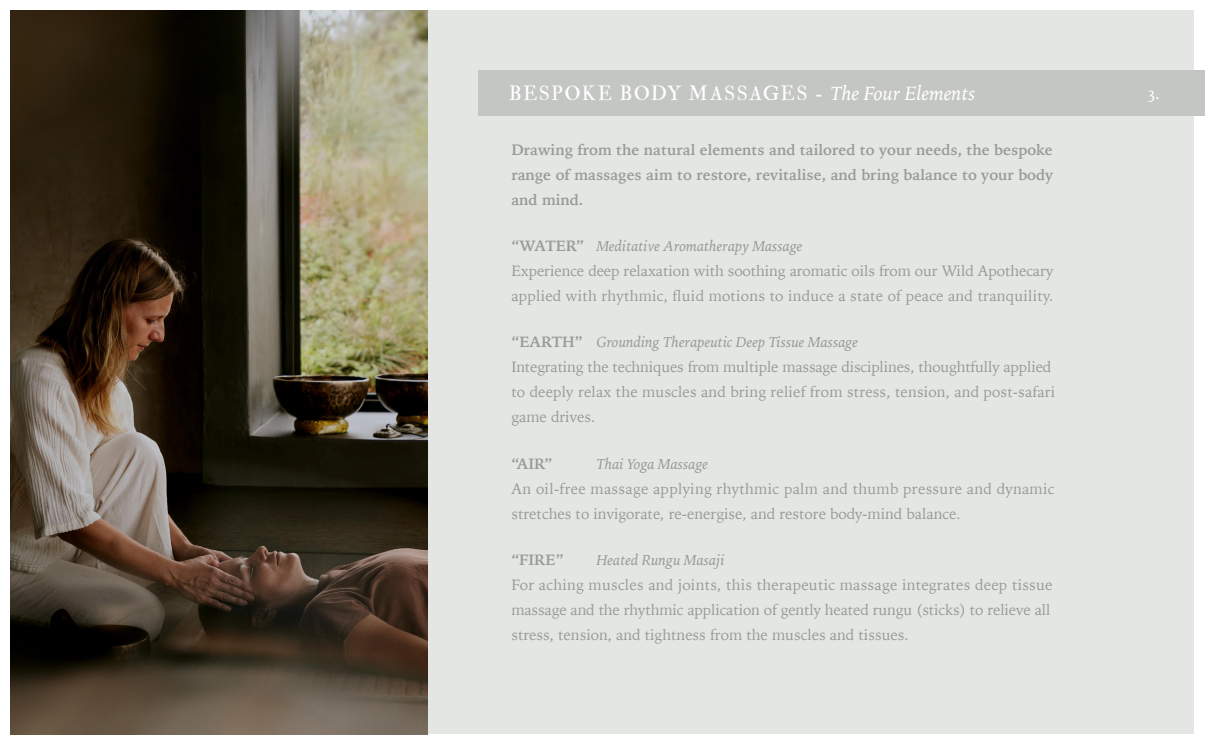
<style>
.page{position:relative;width:1205px;height:745px;background:#fff}
.page>*{position:absolute;margin:0;border:0;box-sizing:border-box;transform-origin:0 0}
.t1{font:20px "IM FELL Double Pica Roman";letter-spacing:.065em;color:#fff}
.t2{font:17.5px "Iowan Old Style";color:#fff}
.t3{font:15px/25px "Iowan Old Style";color:#979c96}
.t4{font:700 15px/25px "Iowan Old Style";color:#979c96;text-align:justify}
.t5{font:15px/25px "Iowan Old Style";letter-spacing:.02em;color:#979c96}
.s1{font-family:"Iowan Old Style";font-style:italic}
.s2{font-weight:700}
.s3{font-style:italic}
</style>
<div class="page">
<div style="left:428px;top:11px;width:766px;height:722px;background:#e4e6e4"></div>
<div style="left:478px;top:70px;width:727px;height:45px;background:#c3c6c2"></div>
<img style="left:11px;top:11px;width:417px;height:722px">
<h1 class="t1" style="left:509px;top:81px;width:468px">BESPOKE BODY MASSAGES - <span class="s1">The Four Elements</span></h1>
<h1 class="t2" style="left:1148px;top:77px;width:14px">3.</h1>
<h1 class="t4" style="left:511px;top:136px;width:543px">Drawing from the natural elements and tailored to your needs, the bespoke range of massages aim to restore, revitalise, and bring balance to your body and mind.</h1>
<h1 class="t3" style="left:511px;top:232px;width:543px"><span class="s2">“WATER”</span> <span class="s3">Meditative Aromatherapy Massage<br></span>Experience deep relaxation with soothing aromatic oils from our Wild Apothecary applied with rhythmic, fluid motions to induce a state of peace and tranquility.</h1>
<h1 class="t3" style="left:511px;top:329px;width:545px"><span class="s2">“EARTH”</span> <span class="s3">Grounding Therapeutic Deep Tissue Massage<br></span>Integrating the techniques from multiple massage disciplines, thoughtfully applied to deeply relax the muscles and bring relief from stress, tension, and post-safari game drives.</h1>
<h1 class="t4" style="left:511px;top:450px;width:43px">“AIR”</h1>
<h1 class="t5" style="left:511px;top:450px;width:545px;text-indent:85px"><span class="s3">Thai Yoga Massage<br></span>An oil-free massage applying rhythmic palm and thumb pressure and dynamic stretches to invigorate, re-energise, and restore body-mind balance.</h1>
<h1 class="t4" style="left:511px;top:546px;width:54px">“FIRE”</h1>
<h1 class="t3" style="left:511px;top:546px;width:543px;text-indent:85px"><span class="s3">Heated Rungu Masaji<br></span>For aching muscles and joints, this therapeutic massage integrates deep tissue massage and the rhythmic application of gently heated rungu (sticks) to relieve all stress, tension, and tightness from the muscles and tissues.</h1>
</div>
